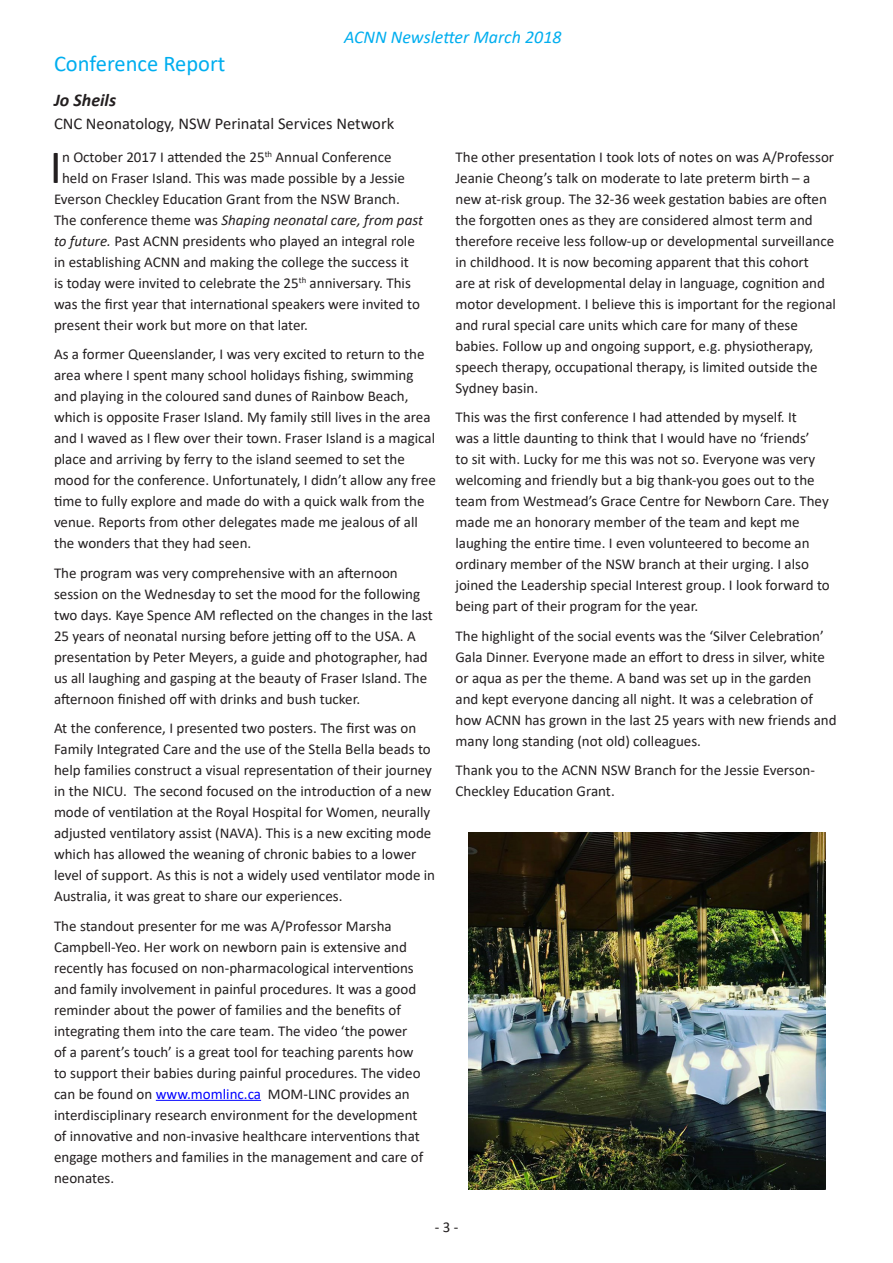
<style>
.page{position:relative;width:893px;height:1263px;background:#fff}
.page>*{position:absolute;margin:0;border:0;box-sizing:border-box;transform-origin:0 0}
.Paragraph_Style_1{font:48.15px "Calibri";color:#231f20}
.Column_heading{font:22.5px "Calibri";color:#00aeef}
.t1{font:italic 18px "Calibri";color:#00aeef}
.Names{font:italic 700 18px "Calibri";color:#231f20}
.t2{font:16.5px "Calibri";color:#231f20}
.Paragraph_Style_1-2{font:15px/21px "Calibri";color:#231f20}
.Paragraph_Style_1-3{font:italic 15px "Calibri";color:#231f20}
.s1{font-style:normal}
.s2{font-style:italic}
.s3{color:#00f}
</style>
<div class="page">
<hr style="left:156px;top:1100px;width:105px;height:1px;background:#00f">
<img style="left:469px;top:832px;width:357px;height:357px">
<p class="t1" style="left:344px;top:25px;width:219px">ACNN Newsletter March 2018</p>
<p class="Column_heading" style="left:54px;top:48px;width:173px">Conference Report</p>
<p class="Names" style="left:54px;top:88px;width:64px">Jo Sheils</p>
<p class="t2" style="left:54px;top:112px;width:342px">CNC Neonatology, NSW Perinatal Services Network</p>
<p class="Paragraph_Style_1" style="left:50px;top:133px;width:14px">I</p>
<p class="Paragraph_Style_1-2" style="left:62px;top:146px;width:331px">n October 2017 I attended the 25<sup>th</sup> Annual Conference</p>
<p class="Paragraph_Style_1-2" style="left:62px;top:167px;width:344px">held on Fraser Island. This was made possible by a Jessie</p>
<p class="Paragraph_Style_1-2" style="left:54px;top:188px;width:347px">Everson Checkley Education Grant from the NSW Branch.</p>
<p class="Paragraph_Style_1-3" style="left:54px;top:209px;width:371px"><span class="s1">The conference theme was</span> Shaping neonatal care, from past</p>
<p class="Paragraph_Style_1-2" style="left:54px;top:230px;width:362px"><span class="s2">to future.</span> Past ACNN presidents who played an integral role</p>
<p class="Paragraph_Style_1-2" style="left:54px;top:251px;width:356px">in establishing ACNN and making the college the success it</p>
<p class="Paragraph_Style_1-2" style="left:54px;top:272px;width:358px">is today were invited to celebrate the 25<sup>th</sup> anniversary. This</p>
<p class="Paragraph_Style_1-2" style="left:54px;top:293px;width:367px">was the first year that international speakers were invited to</p>
<p class="Paragraph_Style_1-2" style="left:54px;top:314px;width:256px">present their work but more on that later.</p>
<p class="Paragraph_Style_1-2" style="left:54px;top:343px;width:383px">As a former Queenslander, I was very excited to return to the area where I spent many school holidays fishing, swimming and playing in the coloured sand dunes of Rainbow Beach, which is opposite Fraser Island. My family still lives in the area and I waved as I flew over their town. Fraser Island is a magical place and arriving by ferry to the island seemed to set the mood for the conference. Unfortunately, I didn’t allow any free time to fully explore and made do with a quick walk from the venue. Reports from other delegates made me jealous of all the wonders that they had seen.</p>
<p class="Paragraph_Style_1-2" style="left:54px;top:562px;width:380px">The program was very comprehensive with an afternoon session on the Wednesday to set the mood for the following two days. Kaye Spence AM reflected on the changes in the last 25 years of neonatal nursing before jetting off to the USA. A presentation by Peter Meyers, a guide and photographer, had us all laughing and gasping at the beauty of Fraser Island. The afternoon finished off with drinks and bush tucker.</p>
<p class="Paragraph_Style_1-2" style="left:54px;top:717px;width:383px">At the conference, I presented two posters. The first was on Family Integrated Care and the use of the Stella Bella beads to help families construct a visual representation of their journey in the NICU. The second focused on the introduction of a new mode of ventilation at the Royal Hospital for Women, neurally adjusted ventilatory assist (NAVA). This is a new exciting mode which has allowed the weaning of chronic babies to a lower level of support. As this is not a widely used ventilator mode in Australia, it was great to share our experiences.</p>
<p class="Paragraph_Style_1-2" style="left:54px;top:915px;width:371px">The standout presenter for me was A/Professor Marsha Campbell-Yeo. Her work on newborn pain is extensive and recently has focused on non-pharmacological interventions and family involvement in painful procedures. It was a good reminder about the power of families and the benefits of integrating them into the care team. The video ‘the power of a parent’s touch’ is a great tool for teaching parents how to support their babies during painful procedures. The video can be found on <span class="s3">www.momlinc.ca</span> MOM-LINC provides an interdisciplinary research environment for the development of innovative and non-invasive healthcare interventions that engage mothers and families in the management and care of neonates.</p>
<p class="Paragraph_Style_1-2" style="left:455px;top:146px;width:382px">The other presentation I took lots of notes on was A/Professor Jeanie Cheong’s talk on moderate to late preterm birth – a new at-risk group. The 32-36 week gestation babies are often the forgotten ones as they are considered almost term and therefore receive less follow-up or developmental surveillance in childhood. It is now becoming apparent that this cohort<br>are at risk of developmental delay in language, cognition and motor development. I believe this is important for the regional and rural special care units which care for many of these babies. Follow up and ongoing support, e.g. physiotherapy, speech therapy, occupational therapy, is limited outside the Sydney basin.</p>
<p class="Paragraph_Style_1-2" style="left:455px;top:406px;width:376px">This was the first conference I had attended by myself. It<br>was a little daunting to think that I would have no ‘friends’<br>to sit with. Lucky for me this was not so. Everyone was very welcoming and friendly but a big thank-you goes out to the team from Westmead’s Grace Centre for Newborn Care. They made me an honorary member of the team and kept me laughing the entire time. I even volunteered to become an ordinary member of the NSW branch at their urging. I also joined the Leadership special Interest group. I look forward to being part of their program for the year.</p>
<p class="Paragraph_Style_1-2" style="left:455px;top:625px;width:383px">The highlight of the social events was the ‘Silver Celebration’ Gala Dinner. Everyone made an effort to dress in silver, white or aqua as per the theme. A band was set up in the garden and kept everyone dancing all night. It was a celebration of how ACNN has grown in the last 25 years with new friends and many long standing (not old) colleagues.</p>
<p class="Paragraph_Style_1-2" style="left:455px;top:759px;width:361px">Thank you to the ACNN NSW Branch for the Jessie Everson-<br>Checkley Education Grant.</p>
<p class="Paragraph_Style_1-2" style="left:435px;top:1216px;width:25px">- 3 -</p>
</div>
